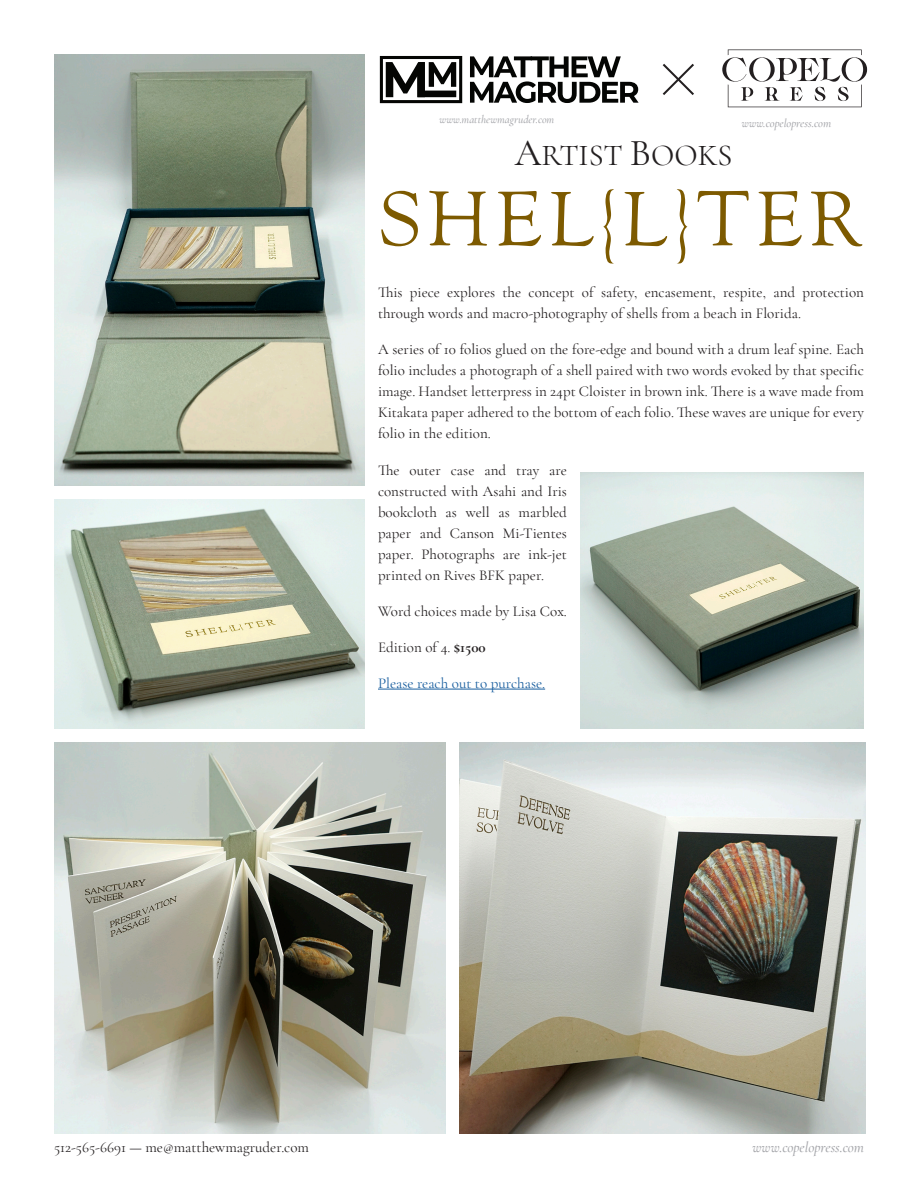
<style>
.page{position:relative;width:918px;height:1188px;background:#fff}
.page>*{position:absolute;margin:0;border:0;box-sizing:border-box;transform-origin:0 0}
.t1{font:76.35px "LTC Goudy Oldstyle Pro";letter-spacing:.08em;color:#7d5a00}
.t2{font:30.45px "Cormorant Garamond";color:#231f20}
.t3{font:15px/21px "Cormorant Garamond";color:#231f20;text-align:justify}
.t4{font:15px "Cormorant Garamond";color:#175d9e}
.t5{font:italic 500 15px "Cormorant Garamond";color:#a5a6aa}
.t6{font:italic 500 12px "Cormorant Garamond";color:#a5a6aa}
.t7{font:italic 500 11.4px "Cormorant Garamond";color:#a5a6aa}
.s1{font-size:37.95px}
.s2{font-weight:700}
</style>
<div class="page">
<svg style="left:722px;top:49px;width:145px;height:58px"></svg>
<svg style="left:663px;top:64px;width:31px;height:31px"></svg>
<svg style="left:470px;top:56px;width:169px;height:47px"></svg>
<svg style="left:380px;top:56px;width:82px;height:47px"></svg>
<img style="left:54px;top:54px;width:310px;height:432px">
<img style="left:54px;top:500px;width:310px;height:229px">
<img style="left:54px;top:742px;width:392px;height:392px">
<img style="left:459px;top:742px;width:406px;height:392px">
<hr style="left:378px;top:689px;width:167px;height:1px;background:#175d9e">
<img style="left:580px;top:472px;width:284px;height:257px">
<p class="t7" style="left:439px;top:113px;width:117px">www.matthewmagruder.com</p>
<p class="t6" style="left:741px;top:116px;width:91px">www.copelopress.com</p>
<h2 class="t2" style="left:515px;top:136px;width:219px"><span class="s1">A</span>RTIST <span class="s1">B</span>OOKS</h2>
<p class="t1" style="left:378px;top:175px;width:488px">SHEL{L}TER</p>
<p class="t3" style="left:378px;top:282px;width:488px">This piece explores the concept of safety, encasement, respite, and protection through words and macro-photography of shells from a beach in Florida.</p>
<p class="t3" style="left:378px;top:339px;width:488px">A series of 10 folios glued on the fore-edge and bound with a drum leaf spine. Each folio includes a photograph of a shell paired with two words evoked by that specific image. Handset letterpress in 24pt Cloister in brown ink. There is a wave made from Kitakata paper adhered to the bottom of each folio. These waves are unique for every folio in the edition.</p>
<p class="t3" style="left:378px;top:459px;width:191px">The outer case and tray are constructed with Asahi and Iris bookcloth as well as marbled paper and Canson Mi-Tientes paper. Photographs are ink-jet printed on Rives BFK paper.</p>
<p class="t3" style="left:378px;top:600px;width:190px">Word choices made by Lisa Cox.</p>
<p class="t3" style="left:378px;top:637px;width:109px">Edition of 4. <span class="s2">$1500</span></p>
<p class="t4" style="left:378px;top:674px;width:169px">Please reach out to purchase.</p>
<p class="t3" style="left:54px;top:1137px;width:256px">512-565-6691 — me@matthewmagruder.com</p>
<p class="t5" style="left:752px;top:1139px;width:114px">www.copelopress.com</p>
</div>
